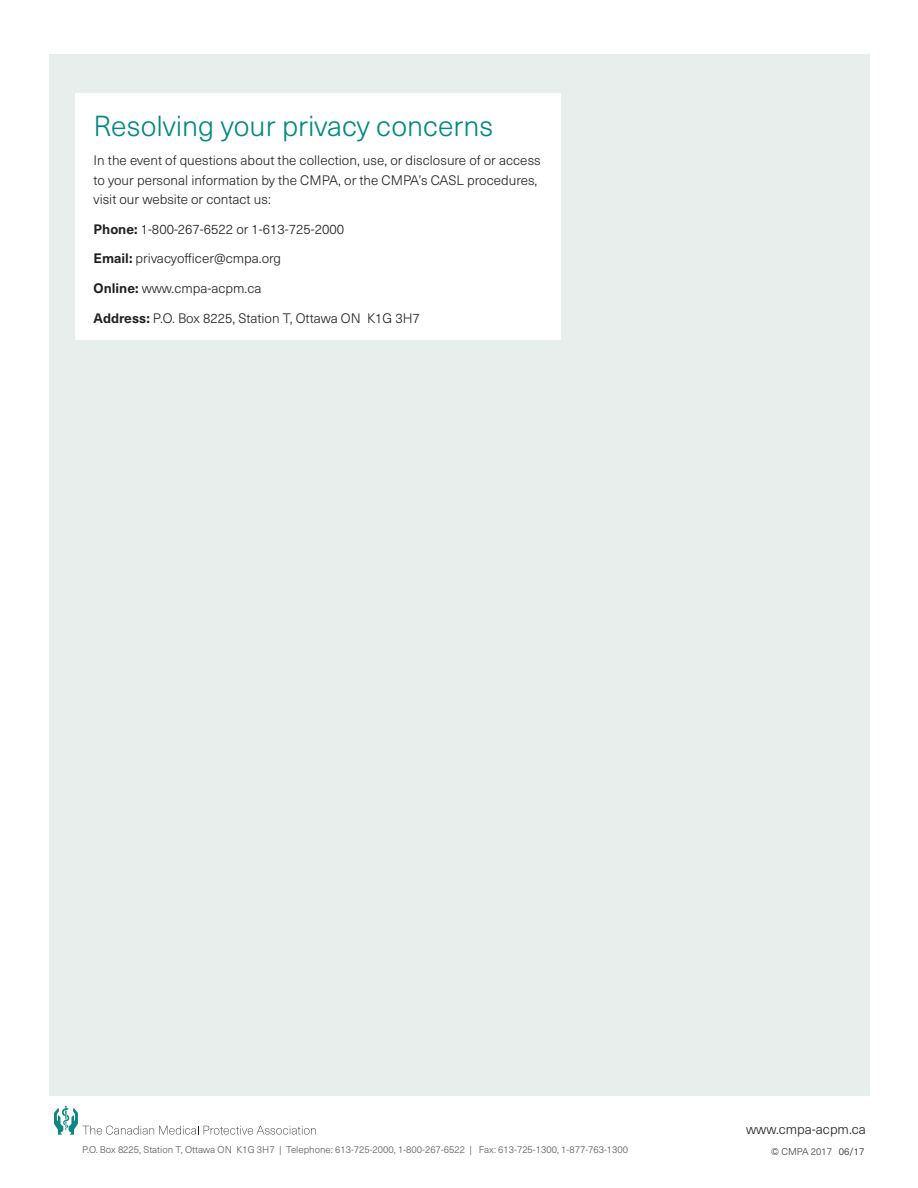
<style>
.page{position:relative;width:918px;height:1188px;background:#fff}
.page>*{position:absolute;margin:0;border:0;box-sizing:border-box;transform-origin:0 0}
.t1{font:300 28.5px "Neue Haas Unica Pro";color:#008884}
.t2{font:300 13.5px/19.2px "Neue Haas Unica Pro";color:#231f20}
.t3{font:300 9.75px "Neue Haas Unica Pro";color:#57585a}
.t4{font:300 9.75px "Neue Haas Unica Pro";color:#3e3e3f}
.s1{font-weight:700}
.s2{color:#231f20}
</style>
<div class="page">
<div style="left:49px;top:54px;width:820px;height:1041px;background:#e7eeec"></div>
<div style="left:75px;top:93px;width:486px;height:247px;background:#fff"></div>
<svg style="left:54px;top:1106px;width:262px;height:29px"></svg>
<h1 class="t1" style="left:94px;top:109px;width:401px">Resolving your privacy concerns</h1>
<p class="t2" style="left:94px;top:151px;width:448px">In the event of questions about the collection, use, or disclosure of or access to your personal information by the CMPA, or the CMPA’s CASL procedures, visit our website or contact us:</p>
<p class="t2" style="left:94px;top:214px;width:252px;line-height:29.7px"><span class="s1">Phone:</span> 1-800-267-6522 or 1-613-725-2000<br><span class="s1">Email:</span> privacyofficer@cmpa.org<br><span class="s1">Online:</span> www.cmpa-acpm.ca</p>
<p class="t2" style="left:94px;top:309px;width:328px"><span class="s1">Address:</span> P.O. Box 8225, Station T, Ottawa ON K1G 3H7</p>
<p class="t2" style="left:746px;top:1120px;width:121px">www.cmpa-acpm.ca</p>
<p class="t3" style="left:82px;top:1144px;width:548px">P.O. Box 8225, Station T, Ottawa ON K1G 3H7 | Telephone: 613-725-2000, 1-800-267-6522 | Fax: 613-725-1300, 1-877-763-1300</p>
<p class="t4" style="left:771px;top:1146px;width:95px">© CMPA 2017 <span class="s2">06/17</span></p>
</div>
